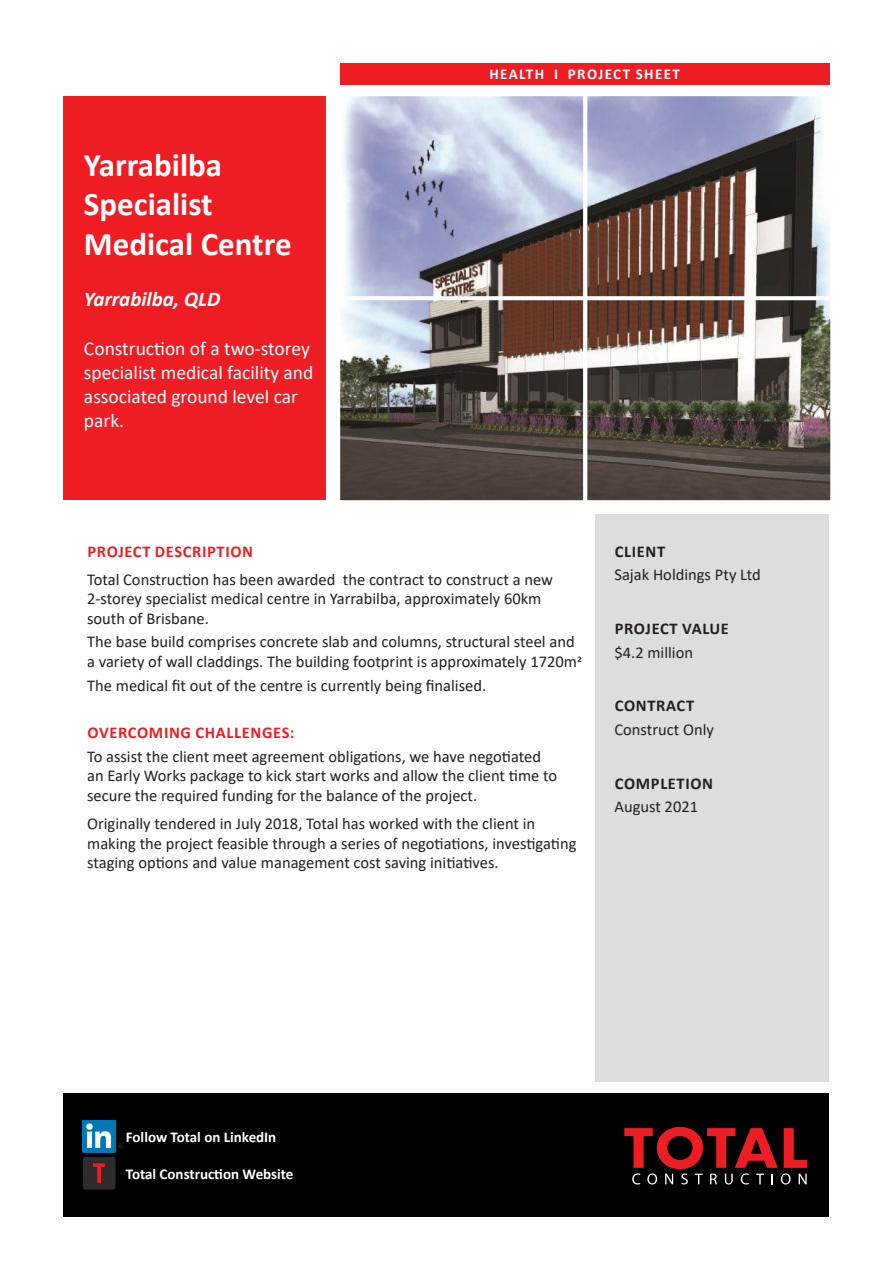
<style>
.page{position:relative;width:893px;height:1263px;background:#fff}
.page>*{position:absolute;margin:0;border:0;box-sizing:border-box;transform-origin:0 0}
.t1{font:700 33px/39.6px "Calibri";color:#fff}
.t2{font:italic 700 21px "Calibri";color:#fff}
.t3{font:19.5px/24px "Calibri";color:#fff}
.t4{font:16.5px/19.5px "Calibri";color:#231f20}
.t5{font:700 16.5px "Calibri";letter-spacing:.04em;color:#ee1d23}
.t6{font:700 16.5px "Calibri";letter-spacing:.04em;color:#231f20}
.t7{font:700 15px "Calibri";color:#fff}
.t8{font:700 15px "Calibri";letter-spacing:.095em;color:#fff}
</style>
<div class="page">
<div style="left:340px;top:64px;width:489px;height:21px;background:#ee1d23"></div>
<div style="left:64px;top:96px;width:262px;height:404px;background:#ee1d23"></div>
<div style="left:595px;top:514px;width:234px;height:568px;background:#dcdddf"></div>
<div style="left:64px;top:1093px;width:765px;height:123px;background:#000"></div>
<svg style="left:623px;top:1126px;width:185px;height:58px"></svg>
<img style="left:83px;top:1120px;width:39px;height:32px">
<svg style="left:83px;top:1157px;width:32px;height:32px"></svg>
<img style="left:340px;top:96px;width:490px;height:404px">
<h1 class="t1" style="left:84px;top:148px;width:209px">Yarrabilba<br>Specialist<br>Medical Centre</h1>
<p class="t2" style="left:84px;top:291px;width:138px">Yarrabilba, QLD</p>
<p class="t3" style="left:84px;top:336px;width:231px">Construction of a two-storey specialist medical facility and associated ground level car park.</p>
<p class="t8" style="left:489px;top:69px;width:192px">HEALTH I PROJECT SHEET</p>
<p class="t5" style="left:87px;top:545px;width:167px">PROJECT DESCRIPTION</p>
<p class="t4" style="left:87px;top:569px;width:467px">Total Construction has been awarded the contract to construct a new<br>2-storey specialist medical centre in Yarrabilba, approximately 60km south of Brisbane.</p>
<p class="t4" style="left:87px;top:632px;width:496px">The base build comprises concrete slab and columns, structural steel and a variety of wall claddings. The building footprint is approximately 1720m2</p>
<p class="t4" style="left:87px;top:675px;width:400px">The medical fit out of the centre is currently being finalised.</p>
<p class="t5" style="left:87px;top:727px;width:208px">OVERCOMING CHALLENGES:</p>
<p class="t4" style="left:87px;top:746px;width:472px">To assist the client meet agreement obligations, we have negotiated an Early Works package to kick start works and allow the client time to secure the required funding for the balance of the project.</p>
<p class="t4" style="left:87px;top:813px;width:491px">Originally tendered in July 2018, Total has worked with the client in making the project feasible through a series of negotiations, investigating staging options and value management cost saving initiatives.</p>
<p class="t6" style="left:615px;top:545px;width:52px">CLIENT</p>
<p class="t4" style="left:614px;top:565px;width:148px">Sajak Holdings Pty Ltd</p>
<p class="t6" style="left:615px;top:623px;width:116px">PROJECT VALUE</p>
<p class="t4" style="left:614px;top:642px;width:80px">$4.2 million</p>
<p class="t6" style="left:615px;top:700px;width:81px">CONTRACT</p>
<p class="t4" style="left:614px;top:719px;width:101px">Construct Only</p>
<p class="t6" style="left:615px;top:777px;width:100px">COMPLETION</p>
<p class="t4" style="left:614px;top:797px;width:85px">August 2021</p>
<p class="t7" style="left:126px;top:1131px;width:152px">Follow Total on LinkedIn</p>
<p class="t7" style="left:126px;top:1163px;width:169px">Total Construction Website</p>
</div>
